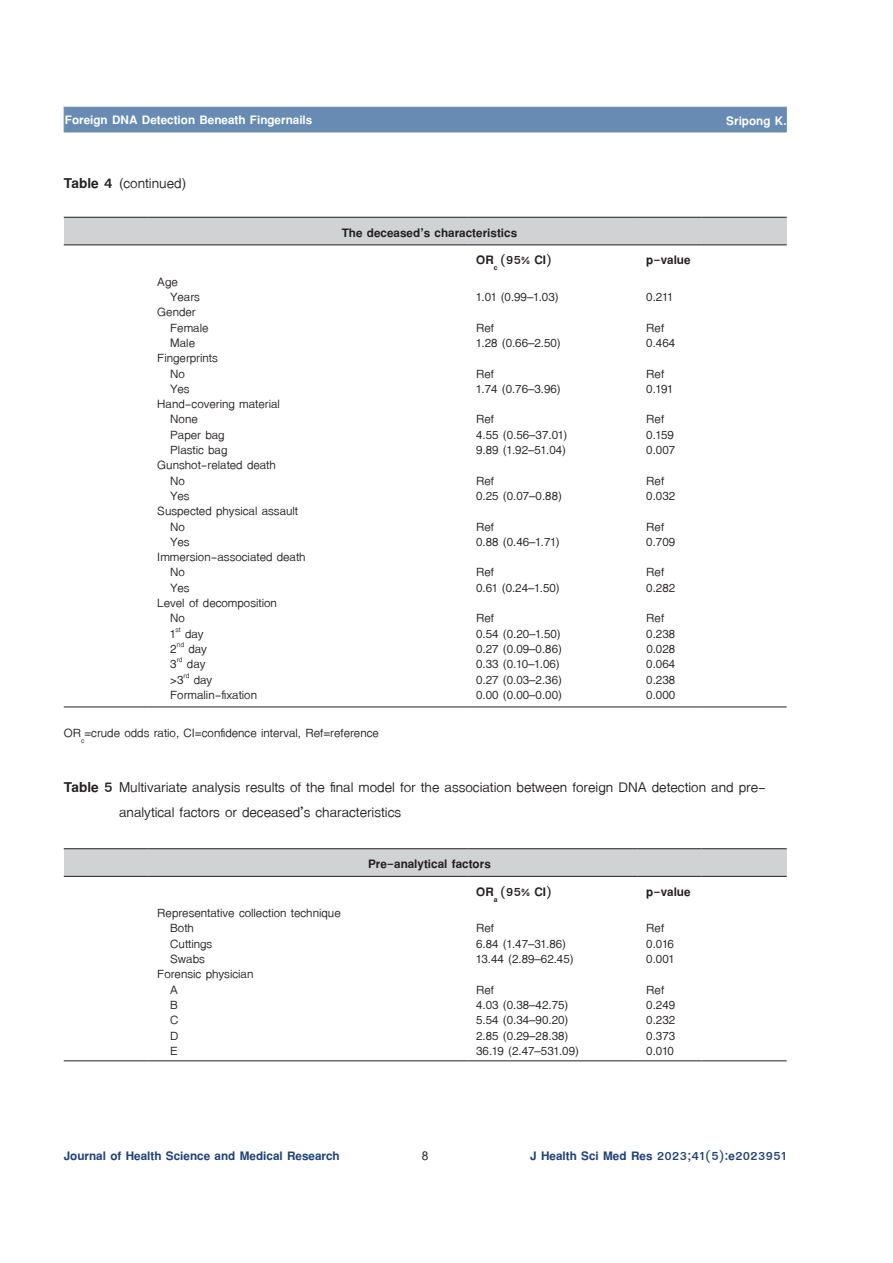
<style>
.page{position:relative;width:893px;height:1263px;background:#fff}
.page>*{position:absolute;margin:0;border:0;box-sizing:border-box;transform-origin:0 0}
.t1{font:21px/25.2px "TF Lanna";color:#231f20}
.t2{font:18px/15.3px "TF Lanna";color:#231f20}
.t3{font:700 18px/27.6px "TF Lanna";color:#231f20}
.t4{font:700 18px "TF Lanna";color:#1b417f}
.t5{font:700 18px "TF Lanna";color:#fff}
.t6{font:700 18px "Cordia UPC";color:#231f20}
.s1{font-weight:700}
</style>
<div class="page">
<div style="left:64px;top:107px;width:723px;height:25px;background:#678bb3"></div>
<div style="left:64px;top:217px;width:723px;height:28px;background:#d1d2d4"></div>
<hr style="left:64px;top:217px;width:85px;height:1px;background:#231f20">
<hr style="left:149px;top:217px;width:319px;height:1px;background:#231f20">
<hr style="left:468px;top:217px;width:170px;height:1px;background:#231f20">
<hr style="left:638px;top:217px;width:64px;height:1px;background:#231f20">
<hr style="left:702px;top:217px;width:85px;height:1px;background:#231f20">
<hr style="left:64px;top:706px;width:85px;height:1px;background:#231f20">
<hr style="left:149px;top:706px;width:319px;height:1px;background:#231f20">
<hr style="left:468px;top:706px;width:170px;height:1px;background:#231f20">
<hr style="left:638px;top:706px;width:64px;height:1px;background:#231f20">
<hr style="left:702px;top:706px;width:85px;height:1px;background:#231f20">
<hr style="left:64px;top:244px;width:85px;height:1px;background:#231f20">
<hr style="left:149px;top:244px;width:319px;height:1px;background:#231f20">
<hr style="left:468px;top:244px;width:170px;height:1px;background:#231f20">
<hr style="left:638px;top:244px;width:64px;height:1px;background:#231f20">
<hr style="left:702px;top:244px;width:85px;height:1px;background:#231f20">
<div style="left:64px;top:849px;width:723px;height:27px;background:#d1d2d4"></div>
<hr style="left:64px;top:848px;width:85px;height:1px;background:#231f20">
<hr style="left:149px;top:848px;width:319px;height:1px;background:#231f20">
<hr style="left:468px;top:848px;width:170px;height:1px;background:#231f20">
<hr style="left:638px;top:848px;width:64px;height:1px;background:#231f20">
<hr style="left:702px;top:848px;width:85px;height:1px;background:#231f20">
<hr style="left:64px;top:876px;width:85px;height:1px;background:#231f20">
<hr style="left:149px;top:876px;width:319px;height:1px;background:#231f20">
<hr style="left:468px;top:876px;width:170px;height:1px;background:#231f20">
<hr style="left:638px;top:876px;width:64px;height:1px;background:#231f20">
<hr style="left:702px;top:876px;width:85px;height:1px;background:#231f20">
<hr style="left:64px;top:1060px;width:85px;height:1px;background:#231f20">
<hr style="left:149px;top:1060px;width:319px;height:1px;background:#231f20">
<hr style="left:468px;top:1060px;width:170px;height:1px;background:#231f20">
<hr style="left:638px;top:1060px;width:64px;height:1px;background:#231f20">
<hr style="left:702px;top:1060px;width:85px;height:1px;background:#231f20">
<p class="t5" style="left:65px;top:109px;width:249px">Foreign DNA Detection Beneath Fingernails</p>
<p class="t5" style="left:726px;top:109px;width:62px">Sripong K.</p>
<p class="t1" style="left:64px;top:171px;width:124px"><span class="s1">Table 4</span> (continued)</p>
<p class="t2" style="left:170px;top:274px;width:31px;text-indent:-13px">Age<br>Years</p>
<p class="t2" style="left:170px;top:305px;width:40px;text-indent:-13px">Gender<br>Female</p>
<p class="t3" style="left:476px;top:219px;width:77px;text-indent:-134px">The deceased’s characteristics<br>OR<sub>c</sub> (95% CI)</p>
<p class="t3" style="left:646px;top:246px;width:46px">p-value</p>
<p class="t2" style="left:476px;top:289px;width:84px">1.01 (0.99–1.03)</p>
<p class="t2" style="left:646px;top:289px;width:28px">0.211</p>
<p class="t2" style="left:476px;top:320px;width:19px">Ref</p>
<p class="t2" style="left:646px;top:320px;width:19px">Ref</p>
<p class="t2" style="left:170px;top:335px;width:26px">Male</p>
<p class="t2" style="left:476px;top:335px;width:86px">1.28 (0.66–2.50)</p>
<p class="t2" style="left:646px;top:335px;width:30px">0.464</p>
<p class="t2" style="left:170px;top:351px;width:49px;text-indent:-13px">Fingerprints<br>No</p>
<p class="t2" style="left:476px;top:366px;width:19px">Ref</p>
<p class="t2" style="left:646px;top:366px;width:19px">Ref</p>
<p class="t2" style="left:170px;top:381px;width:21px">Yes</p>
<p class="t2" style="left:476px;top:381px;width:86px">1.74 (0.76–3.96)</p>
<p class="t2" style="left:646px;top:381px;width:28px">0.191</p>
<p class="t2" style="left:170px;top:396px;width:111px;text-indent:-13px">Hand-covering material<br>None</p>
<p class="t2" style="left:476px;top:412px;width:19px">Ref</p>
<p class="t2" style="left:646px;top:412px;width:19px">Ref</p>
<p class="t2" style="left:170px;top:427px;width:56px">Paper bag</p>
<p class="t2" style="left:476px;top:427px;width:92px">4.55 (0.56–37.01)</p>
<p class="t2" style="left:646px;top:427px;width:29px">0.159</p>
<p class="t2" style="left:170px;top:442px;width:59px">Plastic bag</p>
<p class="t2" style="left:476px;top:442px;width:91px">9.89 (1.92–51.04)</p>
<p class="t2" style="left:646px;top:442px;width:30px">0.007</p>
<p class="t2" style="left:170px;top:458px;width:107px;text-indent:-13px">Gunshot-related death<br>No</p>
<p class="t2" style="left:476px;top:473px;width:19px">Ref</p>
<p class="t2" style="left:646px;top:473px;width:19px">Ref</p>
<p class="t2" style="left:170px;top:488px;width:21px">Yes</p>
<p class="t2" style="left:476px;top:488px;width:87px">0.25 (0.07–0.88)</p>
<p class="t2" style="left:646px;top:488px;width:30px">0.032</p>
<p class="t2" style="left:170px;top:504px;width:129px;text-indent:-13px">Suspected physical assault<br>No</p>
<p class="t2" style="left:476px;top:519px;width:19px">Ref</p>
<p class="t2" style="left:646px;top:519px;width:19px">Ref</p>
<p class="t2" style="left:170px;top:534px;width:21px">Yes</p>
<p class="t2" style="left:476px;top:534px;width:85px">0.88 (0.46–1.71)</p>
<p class="t2" style="left:646px;top:534px;width:30px">0.709</p>
<p class="t2" style="left:170px;top:549px;width:137px;text-indent:-13px">Immersion-associated death<br>No</p>
<p class="t2" style="left:476px;top:565px;width:19px">Ref</p>
<p class="t2" style="left:646px;top:565px;width:19px">Ref</p>
<p class="t2" style="left:170px;top:580px;width:21px">Yes</p>
<p class="t2" style="left:476px;top:580px;width:85px">0.61 (0.24–1.50)</p>
<p class="t2" style="left:646px;top:580px;width:30px">0.282</p>
<p class="t2" style="left:170px;top:595px;width:108px;text-indent:-13px">Level of decomposition<br>No</p>
<p class="t2" style="left:476px;top:611px;width:19px">Ref</p>
<p class="t2" style="left:646px;top:611px;width:19px">Ref</p>
<p class="t2" style="left:170px;top:626px;width:35px">1<sup>st</sup> day</p>
<p class="t2" style="left:476px;top:626px;width:86px">0.54 (0.20–1.50)</p>
<p class="t2" style="left:646px;top:626px;width:30px">0.238</p>
<p class="t2" style="left:170px;top:641px;width:38px">2<sup>nd</sup> day</p>
<p class="t2" style="left:476px;top:641px;width:87px">0.27 (0.09–0.86)</p>
<p class="t2" style="left:646px;top:641px;width:30px">0.028</p>
<p class="t2" style="left:170px;top:657px;width:37px">3<sup>rd</sup> day</p>
<p class="t2" style="left:476px;top:657px;width:85px">0.33 (0.10–1.06)</p>
<p class="t2" style="left:646px;top:657px;width:30px">0.064</p>
<p class="t2" style="left:170px;top:672px;width:44px">&gt;3<sup>rd</sup> day</p>
<p class="t2" style="left:476px;top:672px;width:87px">0.27 (0.03–2.36)</p>
<p class="t2" style="left:646px;top:672px;width:30px">0.238</p>
<p class="t2" style="left:170px;top:687px;width:88px">Formalin-fixation</p>
<p class="t2" style="left:476px;top:687px;width:87px">0.00 (0.00–0.00)</p>
<p class="t2" style="left:646px;top:687px;width:30px">0.000</p>
<p class="t2" style="left:64px;top:726px;width:317px">OR<sub>c</sub>=crude odds ratio, CI=confidence interval, Ref=reference</p>
<p class="t1" style="left:119px;top:775px;width:648px;text-indent:-55px"><span class="s1">Table 5</span> Multivariate analysis results of the final model for the association between foreign DNA detection and pre&shy;analytical factors or deceased’s characteristics</p>
<p class="t3" style="left:476px;top:850px;width:77px;text-indent:-108px">Pre-analytical factors<br>OR<sub>a</sub> (95% CI)</p>
<p class="t3" style="left:646px;top:878px;width:46px">p-value</p>
<p class="t2" style="left:170px;top:905px;width:172px;text-indent:-13px">Representative collection technique<br>Both</p>
<p class="t2" style="left:476px;top:921px;width:19px">Ref</p>
<p class="t2" style="left:646px;top:921px;width:19px">Ref</p>
<p class="t2" style="left:170px;top:936px;width:44px">Cuttings</p>
<p class="t2" style="left:476px;top:936px;width:91px">6.84 (1.47–31.86)</p>
<p class="t2" style="left:646px;top:936px;width:29px">0.016</p>
<p class="t2" style="left:170px;top:951px;width:36px">Swabs</p>
<p class="t2" style="left:476px;top:951px;width:99px">13.44 (2.89–62.45)</p>
<p class="t2" style="left:646px;top:951px;width:29px">0.001</p>
<p class="t2" style="left:170px;top:967px;width:85px;text-indent:-13px">Forensic physician<br>A</p>
<p class="t2" style="left:476px;top:982px;width:19px">Ref</p>
<p class="t2" style="left:646px;top:982px;width:19px">Ref</p>
<p class="t2" style="left:170px;top:997px;width:9px">B</p>
<p class="t2" style="left:476px;top:997px;width:94px">4.03 (0.38–42.75)</p>
<p class="t2" style="left:646px;top:997px;width:30px">0.249</p>
<p class="t2" style="left:170px;top:1013px;width:10px">C</p>
<p class="t2" style="left:476px;top:1013px;width:94px">5.54 (0.34–90.20)</p>
<p class="t2" style="left:646px;top:1013px;width:30px">0.232</p>
<p class="t2" style="left:170px;top:1028px;width:10px">D</p>
<p class="t2" style="left:476px;top:1028px;width:94px">2.85 (0.29–28.38)</p>
<p class="t2" style="left:646px;top:1028px;width:30px">0.373</p>
<p class="t2" style="left:170px;top:1043px;width:9px">E</p>
<p class="t2" style="left:476px;top:1043px;width:104px">36.19 (2.47–531.09)</p>
<p class="t2" style="left:646px;top:1043px;width:29px">0.010</p>
<p class="t4" style="left:64px;top:1145px;width:277px">Journal of Health Science and Medical Research</p>
<p class="t6" style="left:422px;top:1145px;width:8px">8</p>
<p class="t4" style="left:530px;top:1145px;width:258px">J Health Sci Med Res 2023;41(5):e2023951</p>
</div>
